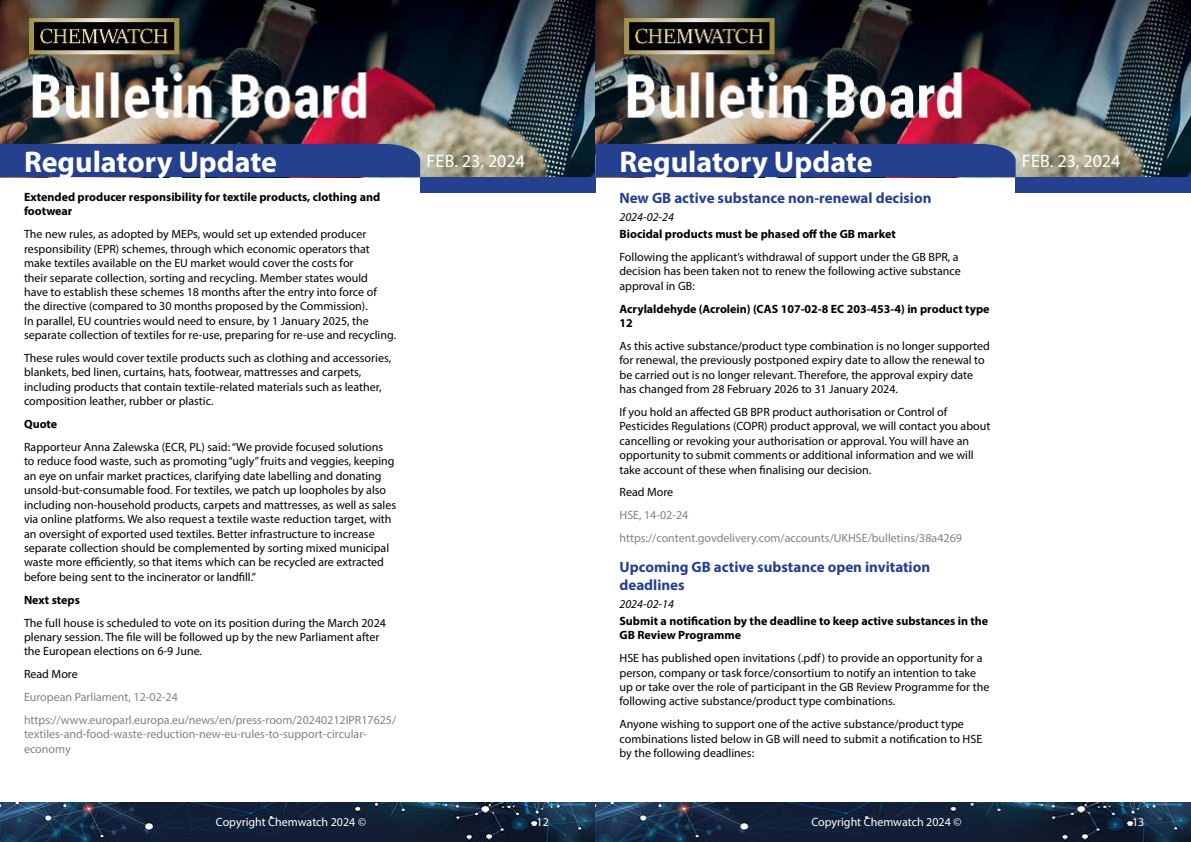
<style>
.page{position:relative;width:1191px;height:842px;background:#fff}
.page>*{position:absolute;margin:0;border:0;box-sizing:border-box;transform-origin:0 0}
.t1{font:700 30px "Myriad Pro";color:#fff}
.t2{font:18px "Myriad Pro";color:#fff}
.t3{font:700 15px/18px "Myriad Pro";color:#25408f}
.t4{font:12px/14.4px "Myriad Pro";color:#000}
.t5{font:700 12px/14.4px "Myriad Pro";color:#000}
.t6{font:12px/22.9px "Myriad Pro";color:#808285}
.t7{font:12px "Myriad Pro";color:#fff}
.t8{font:italic 12px "Myriad Pro";color:#000}
</style>
<div class="page">
<img style="left:0;top:0;width:1191px;height:177px">
<div style="left:420px;top:177px;width:175px;height:15px;background:#25408f"></div>
<div style="left:1015px;top:177px;width:176px;height:15px;background:#25408f"></div>
<div style="left:0;top:144px;width:420px;height:33px;background:#25408f"></div>
<div style="left:595px;top:144px;width:420px;height:33px;background:#25408f"></div>
<img style="left:0;top:802px;width:1191px;height:40px">
<h1 class="t1" style="left:24px;top:142px;width:255px">Regulatory Update</h1>
<h2 class="t2" style="left:426px;top:149px;width:100px">Feb. 23, 2024</h2>
<h1 class="t1" style="left:619px;top:142px;width:255px">Regulatory Update</h1>
<h2 class="t2" style="left:1022px;top:149px;width:100px">Feb. 23, 2024</h2>
<p class="t3" style="left:619px;top:189px;width:313px">New GB active substance non-renewal decision</p>
<p class="t8" style="left:619px;top:209px;width:56px">2024-02-24</p>
<p class="t5" style="left:619px;top:226px;width:278px">Biocidal products must be phased off the GB market</p>
<p class="t4" style="left:619px;top:249px;width:343px">Following the applicant’s withdrawal of support under the GB BPR, a decision has been taken not to renew the following active substance approval in GB:</p>
<p class="t5" style="left:619px;top:301px;width:371px">Acrylaldehyde (Acrolein) (CAS 107-02-8 EC 203-453-4) in product type<br>12</p>
<p class="t4" style="left:619px;top:338px;width:372px">As this active substance/product type combination is no longer supported for renewal, the previously postponed expiry date to allow the renewal to be carried out is no longer relevant. Therefore, the approval expiry date has changed from 28 February 2026 to 31 January 2024.</p>
<p class="t4" style="left:619px;top:405px;width:372px">If you hold an affected GB BPR product authorisation or Control of Pesticides Regulations (COPR) product approval, we will contact you about cancelling or revoking your authorisation or approval. You will have an opportunity to submit comments or additional information and we will take account of these when finalising our decision.</p>
<p class="t4" style="left:619px;top:485px;width:55px">Read More</p>
<p class="t6" style="left:619px;top:504px;width:344px">HSE, 14-02-24 https://content.govdelivery.com/accounts/UKHSE/bulletins/38a4269</p>
<p class="t3" style="left:619px;top:558px;width:312px">Upcoming GB active substance open invitation deadlines</p>
<p class="t8" style="left:619px;top:596px;width:56px">2024-02-14</p>
<p class="t5" style="left:619px;top:613px;width:370px">Submit a notification by the deadline to keep active substances in the<br>GB Review Programme</p>
<p class="t4" style="left:619px;top:651px;width:371px">HSE has published open invitations (.pdf) to provide an opportunity for a person, company or task force/consortium to notify an intention to take up or take over the role of participant in the GB Review Programme for the following active substance/product type combinations.</p>
<p class="t4" style="left:619px;top:717px;width:363px">Anyone wishing to support one of the active substance/product type combinations listed below in GB will need to submit a notification to HSE by the following deadlines:</p>
<p class="t5" style="left:24px;top:189px;width:358px">Extended producer responsibility for textile products, clothing and footwear</p>
<p class="t4" style="left:24px;top:227px;width:373px">The new rules, as adopted by MEPs, would set up extended producer responsibility (EPR) schemes, through which economic operators that make textiles available on the EU market would cover the costs for<br>their separate collection, sorting and recycling. Member states would<br>have to establish these schemes 18 months after the entry into force of the directive (compared to 30 months proposed by the Commission).<br>In parallel, EU countries would need to ensure, by 1 January 2025, the separate collection of textiles for re-use, preparing for re-use and recycling.</p>
<p class="t4" style="left:24px;top:351px;width:369px">These rules would cover textile products such as clothing and accessories, blankets, bed linen, curtains, hats, footwear, mattresses and carpets, including products that contain textile-related materials such as leather, composition leather, rubber or plastic.</p>
<p class="t5" style="left:24px;top:416px;width:35px">Quote</p>
<p class="t4" style="left:24px;top:440px;width:374px">Rapporteur Anna Zalewska (ECR, PL) said: “We provide focused solutions to reduce food waste, such as promoting “ugly” fruits and veggies, keeping an eye on unfair market practices, clarifying date labelling and donating unsold-but-consumable food. For textiles, we patch up loopholes by also including non-household products, carpets and mattresses, as well as sales via online platforms. We also request a textile waste reduction target, with an oversight of exported used textiles. Better infrastructure to increase separate collection should be complemented by sorting mixed municipal waste more efficiently, so that items which can be recycled are extracted before being sent to the incinerator or landfill.”</p>
<p class="t5" style="left:24px;top:592px;width:57px">Next steps</p>
<p class="t4" style="left:24px;top:615px;width:363px">The full house is scheduled to vote on its position during the March 2024 plenary session. The file will be followed up by the new Parliament after the European elections on 6-9 June.</p>
<p class="t4" style="left:24px;top:667px;width:55px">Read More</p>
<p class="t6" style="left:24px;top:685px;width:374px">European Parliament, 12-02-24 https://www.europarl.europa.eu/news/en/press-room/20240212IPR17625/</p>
<p class="t6" style="left:24px;top:727px;width:344px;line-height:14.4px">textiles-and-food-waste-reduction-new-eu-rules-to-support-circular&shy;economy</p>
<p class="t7" style="left:216px;top:815px;width:152px">Copyright Chemwatch 2024 ©</p>
<p class="t7" style="left:536px;top:815px;width:14px">12</p>
<p class="t7" style="left:811px;top:815px;width:152px">Copyright Chemwatch 2024 ©</p>
<p class="t7" style="left:1132px;top:815px;width:14px">13</p>
</div>
